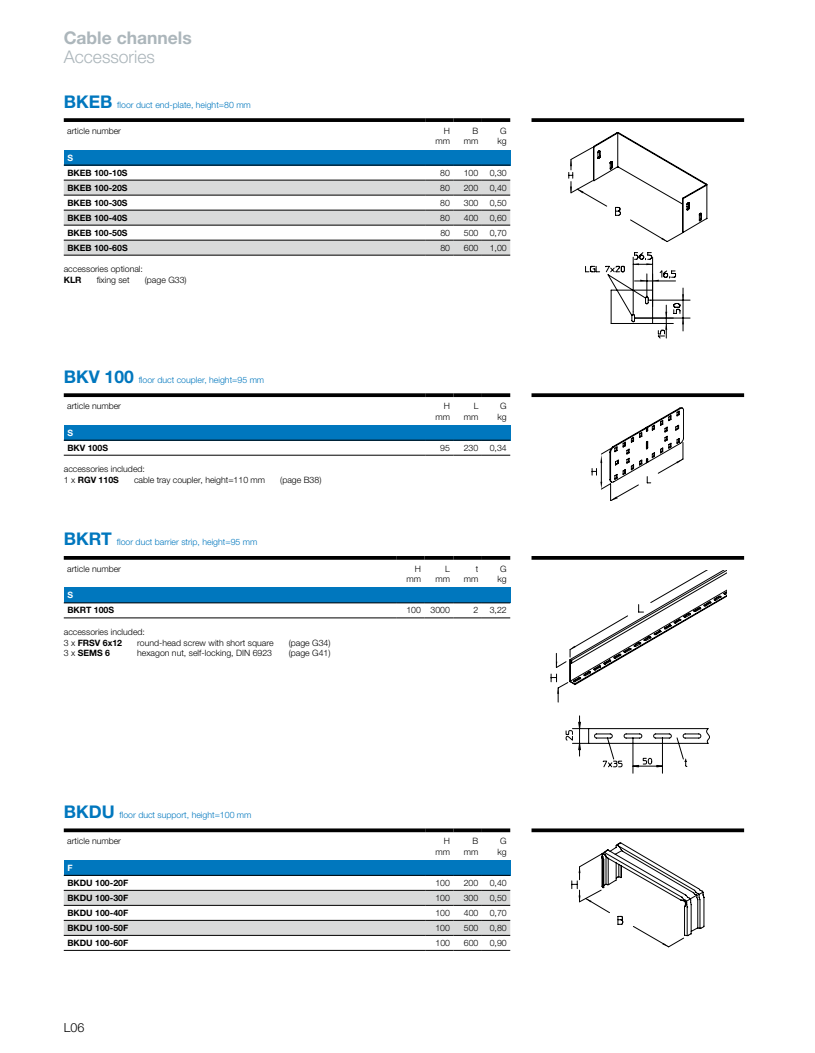
<style>
.page{position:relative;width:815px;height:1053px;background:#fff}
.page>*{position:absolute;margin:0;border:0;box-sizing:border-box;transform-origin:0 0}
.t1{font:700 17.5px "Helvetica Neue LTW1 G";color:#acb6bb}
.t2{font:300 17.5px "Helvetica Neue LTW1 G";color:#acb6bb}
.t3{font:300 12.5px "Helvetica Neue LTW1 G";color:#000}
.t4{font:300 8.75px/10.6px "Helvetica Neue LTW1 G";color:#000;text-align:right}
.t5{font:700 8.75px "Helvetica Neue LTW1 G";color:#000}
.t6{font:300 8.75px "Helvetica Neue LTW1 G";color:#0077be}
.t7{font:700 8.75px "Helvetica Neue LTW1 G";color:#fff}
.s1{font-weight:700;font-size:17.5px}
.s2{font-weight:700}
.s3{font-weight:300}
</style>
<div class="page">
<svg style="left:64px;top:179px;width:446px;height:1px"></svg>
<div style="left:64px;top:150px;width:446px;height:15px;background:#0077be"></div>
<svg style="left:64px;top:118px;width:361px;height:4px"></svg>
<svg style="left:425px;top:118px;width:29px;height:4px"></svg>
<svg style="left:454px;top:118px;width:28px;height:4px"></svg>
<svg style="left:482px;top:118px;width:28px;height:4px"></svg>
<svg style="left:64px;top:180px;width:446px;height:76px"></svg>
<hr style="left:64px;top:165px;width:361px;height:1px;background:#000">
<svg style="left:425px;top:165px;width:85px;height:1px"></svg>
<svg style="left:569px;top:133px;width:138px;height:109px"></svg>
<svg style="left:585px;top:252px;width:105px;height:86px"></svg>
<svg style="left:531px;top:118px;width:213px;height:4px"></svg>
<svg style="left:64px;top:393px;width:361px;height:2px"></svg>
<svg style="left:425px;top:393px;width:29px;height:2px"></svg>
<svg style="left:454px;top:393px;width:28px;height:2px"></svg>
<svg style="left:482px;top:393px;width:28px;height:2px"></svg>
<svg style="left:64px;top:395px;width:446px;height:61px"></svg>
<svg style="left:592px;top:407px;width:92px;height:94px"></svg>
<svg style="left:531px;top:393px;width:213px;height:4px"></svg>
<hr style="left:64px;top:556px;width:332px;height:3px;background:#000">
<hr style="left:396px;top:556px;width:29px;height:3px;background:#000">
<hr style="left:425px;top:556px;width:29px;height:3px;background:#000">
<hr style="left:454px;top:556px;width:28px;height:3px;background:#000">
<hr style="left:482px;top:556px;width:28px;height:3px;background:#000">
<svg style="left:64px;top:558px;width:446px;height:60px"></svg>
<svg style="left:551px;top:570px;width:175px;height:132px"></svg>
<svg style="left:566px;top:715px;width:144px;height:58px"></svg>
<hr style="left:531px;top:556px;width:213px;height:3px;background:#000">
<svg style="left:64px;top:832px;width:446px;height:118px"></svg>
<div style="left:64px;top:860px;width:446px;height:15px;background:#0077be"></div>
<svg style="left:64px;top:828px;width:361px;height:4px"></svg>
<hr style="left:64px;top:950px;width:361px;height:1px;background:#000">
<svg style="left:425px;top:828px;width:29px;height:4px"></svg>
<svg style="left:454px;top:828px;width:28px;height:4px"></svg>
<svg style="left:482px;top:828px;width:28px;height:4px"></svg>
<svg style="left:64px;top:890px;width:446px;height:46px"></svg>
<svg style="left:425px;top:950px;width:85px;height:1px"></svg>
<hr style="left:64px;top:875px;width:361px;height:1px;background:#000">
<svg style="left:425px;top:875px;width:85px;height:1px"></svg>
<svg style="left:571px;top:842px;width:133px;height:105px"></svg>
<svg style="left:531px;top:828px;width:213px;height:4px"></svg>
<h1 class="t1" style="left:64px;top:27px;width:130px">Cable channels</h1>
<h1 class="t2" style="left:64px;top:46px;width:93px">Accessories</h1>
<p class="t6" style="left:64px;top:99px;width:189px"><span class="s1">BKEB</span> floor duct end-plate, height=80 mm</p>
<p class="t4" style="left:67px;top:125px;width:55px">article number</p>
<p class="t4" style="left:435px;top:125px;width:16px">H mm</p>
<p class="t4" style="left:464px;top:125px;width:16px">B mm</p>
<p class="t4" style="left:497px;top:125px;width:11px;text-align:center">G kg</p>
<p class="t7" style="left:67px;top:152px;width:7px">S</p>
<p class="t5" style="left:67px;top:167px;width:62px">BKEB 100-10S</p>
<p class="t4" style="left:440px;top:167px;width:11px">80</p>
<p class="t4" style="left:464px;top:167px;width:16px">100</p>
<p class="t4" style="left:490px;top:167px;width:19px">0,30</p>
<p class="t5" style="left:67px;top:182px;width:62px">BKEB 100-20S</p>
<p class="t4" style="left:440px;top:182px;width:11px">80</p>
<p class="t4" style="left:464px;top:182px;width:16px">200</p>
<p class="t4" style="left:490px;top:182px;width:19px">0,40</p>
<p class="t5" style="left:67px;top:197px;width:62px">BKEB 100-30S</p>
<p class="t4" style="left:440px;top:197px;width:11px">80</p>
<p class="t4" style="left:464px;top:197px;width:16px">300</p>
<p class="t4" style="left:490px;top:197px;width:19px">0,50</p>
<p class="t5" style="left:67px;top:212px;width:62px">BKEB 100-40S</p>
<p class="t4" style="left:440px;top:212px;width:11px">80</p>
<p class="t4" style="left:464px;top:212px;width:16px">400</p>
<p class="t4" style="left:490px;top:212px;width:19px">0,60</p>
<p class="t5" style="left:67px;top:227px;width:62px">BKEB 100-50S</p>
<p class="t4" style="left:440px;top:227px;width:11px">80</p>
<p class="t4" style="left:464px;top:227px;width:16px">500</p>
<p class="t4" style="left:490px;top:227px;width:19px">0,70</p>
<p class="t5" style="left:67px;top:242px;width:62px">BKEB 100-60S</p>
<p class="t4" style="left:440px;top:242px;width:11px">80</p>
<p class="t4" style="left:464px;top:242px;width:16px">600</p>
<p class="t4" style="left:490px;top:242px;width:19px">1,00</p>
<p class="t4" style="left:64px;top:264px;width:81px">accessories optional :</p>
<p class="t5" style="left:64px;top:274px;width:19px">KLR</p>
<p class="t4" style="left:97px;top:274px;width:35px">fixing set</p>
<p class="t4" style="left:145px;top:274px;width:43px">(page G33)</p>
<p class="t6" style="left:64px;top:374px;width:202px"><span class="s1">BKV 100</span> floor duct coupler, height=95 mm</p>
<p class="t4" style="left:67px;top:400px;width:55px">article number</p>
<p class="t4" style="left:435px;top:400px;width:16px">H mm</p>
<p class="t4" style="left:464px;top:400px;width:16px">L mm</p>
<p class="t4" style="left:497px;top:400px;width:11px;text-align:center">G kg</p>
<p class="t7" style="left:67px;top:427px;width:7px">S</p>
<p class="t5" style="left:67px;top:442px;width:42px">BKV 100S</p>
<p class="t4" style="left:440px;top:442px;width:11px">95</p>
<p class="t4" style="left:464px;top:442px;width:16px">230</p>
<p class="t4" style="left:490px;top:442px;width:19px">0,34</p>
<p class="t4" style="left:64px;top:464px;width:83px;text-align:left">accessories included :<br>1 x <span class="s2">RGV 110S</span></p>
<p class="t4" style="left:134px;top:474px;width:133px">cable tray coupler, height=110 mm</p>
<p class="t4" style="left:280px;top:474px;width:43px">(page B38)</p>
<p class="t6" style="left:64px;top:537px;width:195px"><span class="s1">BKRT</span> floor duct barrier strip, height=95 mm</p>
<p class="t4" style="left:67px;top:563px;width:55px">article number</p>
<p class="t4" style="left:406px;top:563px;width:16px">H mm</p>
<p class="t4" style="left:435px;top:563px;width:16px">L mm</p>
<p class="t4" style="left:464px;top:563px;width:16px">t mm</p>
<p class="t4" style="left:497px;top:563px;width:11px;text-align:center">G kg</p>
<p class="t7" style="left:67px;top:590px;width:7px">S</p>
<p class="t5" style="left:67px;top:605px;width:48px">BKRT 100S</p>
<p class="t4" style="left:406px;top:605px;width:45px">100 3000</p>
<p class="t4" style="left:473px;top:605px;width:6px">2</p>
<p class="t4" style="left:490px;top:605px;width:19px">3,22</p>
<p class="t4" style="left:64px;top:626px;width:83px;text-align:left">accessories included :<br>3 x <span class="s2">FRSV 6x12</span></p>
<p class="t4" style="left:137px;top:637px;width:138px">round-head screw with short square</p>
<p class="t4" style="left:289px;top:637px;width:43px">(page G34)</p>
<p class="t5" style="left:64px;top:647px;width:48px"><span class="s3">3 x</span> SEMS 6</p>
<p class="t4" style="left:137px;top:647px;width:136px">hexagon nut, self-locking, DIN 6923</p>
<p class="t4" style="left:289px;top:647px;width:43px">(page G41)</p>
<p class="t6" style="left:64px;top:809px;width:189px"><span class="s1">BKDU</span> floor duct support, height=100 mm</p>
<p class="t4" style="left:67px;top:835px;width:55px">article number</p>
<p class="t4" style="left:435px;top:835px;width:16px">H mm</p>
<p class="t4" style="left:464px;top:835px;width:16px">B mm</p>
<p class="t4" style="left:497px;top:835px;width:11px;text-align:center">G kg</p>
<p class="t7" style="left:67px;top:862px;width:7px">F</p>
<p class="t5" style="left:67px;top:877px;width:62px">BKDU 100-20F</p>
<p class="t4" style="left:435px;top:877px;width:16px">100</p>
<p class="t4" style="left:464px;top:877px;width:16px">200</p>
<p class="t4" style="left:490px;top:877px;width:19px">0,40</p>
<p class="t5" style="left:67px;top:892px;width:62px">BKDU 100-30F</p>
<p class="t4" style="left:435px;top:892px;width:16px">100</p>
<p class="t4" style="left:464px;top:892px;width:16px">300</p>
<p class="t4" style="left:490px;top:892px;width:19px">0,50</p>
<p class="t5" style="left:67px;top:907px;width:62px">BKDU 100-40F</p>
<p class="t4" style="left:435px;top:907px;width:16px">100</p>
<p class="t4" style="left:464px;top:907px;width:16px">400</p>
<p class="t4" style="left:490px;top:907px;width:19px">0,70</p>
<p class="t5" style="left:67px;top:922px;width:62px">BKDU 100-50F</p>
<p class="t4" style="left:435px;top:922px;width:16px">100</p>
<p class="t4" style="left:464px;top:922px;width:16px">500</p>
<p class="t4" style="left:490px;top:922px;width:19px">0,80</p>
<p class="t5" style="left:67px;top:937px;width:62px">BKDU 100-60F</p>
<p class="t4" style="left:435px;top:937px;width:16px">100</p>
<p class="t4" style="left:464px;top:937px;width:16px">600</p>
<p class="t4" style="left:490px;top:937px;width:19px">0,90</p>
<h2 class="t3" style="left:64px;top:1019px;width:22px">L06</h2>
</div>
